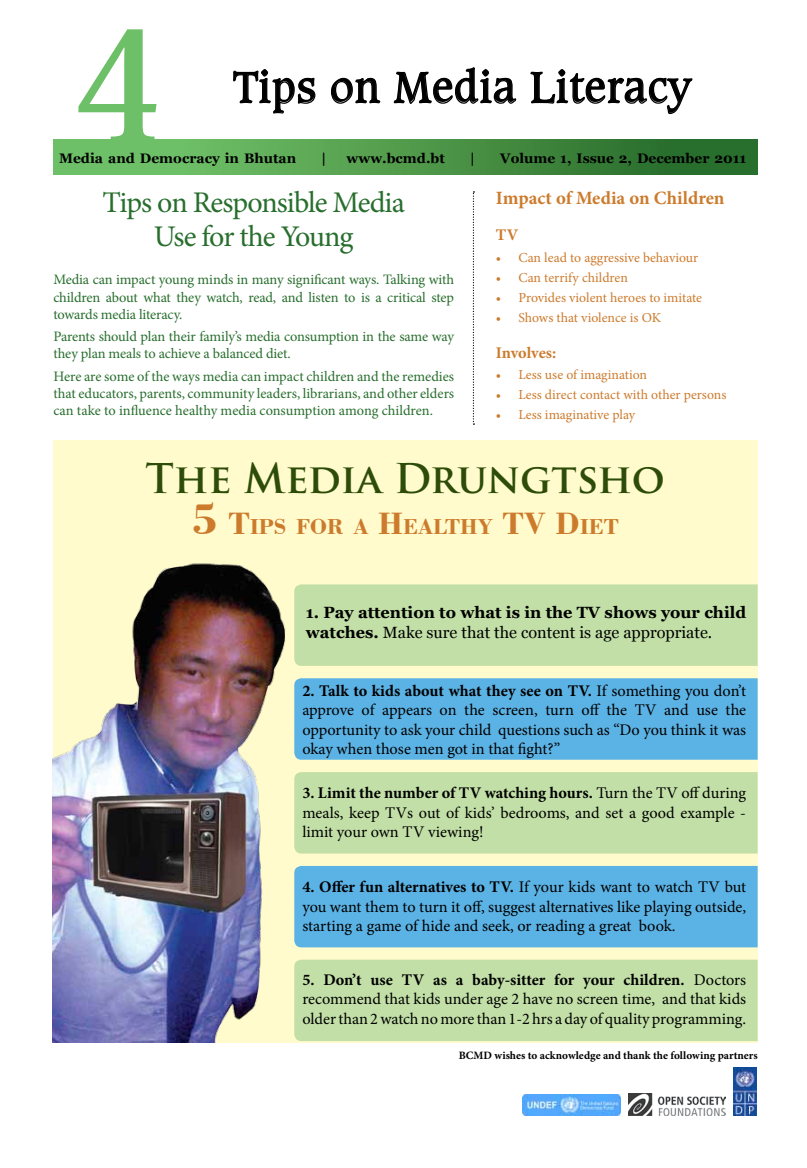
<style>
.page{position:relative;width:807px;height:1168px;background:#fff}
.page>*{position:absolute;margin:0;border:0;box-sizing:border-box;transform-origin:0 0}
.t1{font:700 153.62px "Koz Min Pro";color:#6dc067}
.t2{font:46.25px "Caxton BT";color:#000}
.t3{font:700 40px "Trajan Pro";letter-spacing:-.01em;color:#2e4c09}
.t4{font:30px/33.5px "Minion Pro";letter-spacing:-.035em;color:#286e2d;text-align:center}
.t5{font:700 22.75px "Bodoni BT";color:#cc7b2d}
.t6{font:700 18.75px "Minion Pro";color:#cc7b2d}
.t7{font:16.25px/19.5px "Minion Pro";color:#000;text-align:justify}
.t8{font:700 16.25px/19.5px "Vani";color:#000}
.t9{font:700 16.25px "Minion Pro";letter-spacing:-.005em;color:#cc7b2d}
.t10{font:14.38px/17.2px "Minion Pro";letter-spacing:-.01em;color:#286e2d;text-align:justify}
.t11{font:13.75px "Minion Pro";color:#cc7b2d}
.t12{font:700 13.75px "Georgia";color:#000}
.t13{font:700 11.25px "Minion Pro";color:#000}
.s1{font-size:45px}
.s2{font-size:32.5px}
.s3{font-weight:400}
.s4{font-weight:700}
</style>
<div class="page">
<div style="left:53px;top:440px;width:704px;height:603px;background:#fffbcc"></div>
<img style="left:53px;top:563px;width:260px;height:479px">
<div style="left:54px;top:140px;width:703px;height:35px;background:linear-gradient(to right,#7acd70,#246627)"></div>
<svg style="left:233px;top:69px;width:83px;height:45px"></svg>
<svg style="left:331px;top:77px;width:50px;height:27px"></svg>
<svg style="left:393px;top:67px;width:123px;height:37px"></svg>
<svg style="left:530px;top:69px;width:163px;height:45px"></svg>
<img style="left:522px;top:1094px;width:98px;height:22px">
<img style="left:733px;top:1068px;width:23px;height:48px">
<img style="left:628px;top:1093px;width:97px;height:23px">
<div style="left:294px;top:584px;width:463px;height:82px;background:#c1dfa6"></div>
<div style="left:294px;top:772px;width:463px;height:81px;background:#c1dfa6"></div>
<div style="left:294px;top:678px;width:463px;height:82px;background:#5bb2e4"></div>
<div style="left:294px;top:866px;width:463px;height:81px;background:#5bb2e4"></div>
<div style="left:294px;top:960px;width:463px;height:81px;background:#c1dfa6"></div>
<svg style="left:472px;top:191px;width:2px;height:234px"></svg>
<h1 class="t1" style="left:70px;top:-26px;width:98px">4</h1>
<h2 class="t2" style="left:233px;top:58px;width:459px">Tips on Media Literacy</h2>
<p class="t12" style="left:59px;top:150px;width:239px">Media and Democracy in Bhutan</p>
<p class="t12" style="left:321px;top:150px;width:7px">|</p>
<p class="t12" style="left:346px;top:150px;width:100px">www.bcmd.bt</p>
<p class="t12" style="left:470px;top:150px;width:7px">|</p>
<p class="t12" style="left:500px;top:150px;width:247px">Volume 1, Issue 2, December 2011</p>
<h3 class="t4" style="left:102px;top:186px;width:304px">Tips on Responsible Media<br>Use for the Young</h3>
<p class="t10" style="left:53px;top:271px;width:402px">Media can impact young minds in many significant ways. Talking with children about what they watch, read, and listen to is a critical step towards media literacy.</p>
<p class="t10" style="left:53px;top:328px;width:402px">Parents should plan their family’s media consumption in the same way they plan meals to achieve a balanced diet.</p>
<p class="t10" style="left:53px;top:368px;width:402px">Here are some of the ways media can impact children and the remedies that educators, parents, community leaders, librarians, and other elders can take to influence healthy media consumption among children.</p>
<p class="t6" style="left:496px;top:185px;width:230px">Impact of Media on Children</p>
<p class="t9" style="left:496px;top:223px;width:24px">TV</p>
<p class="t11" style="left:496px;top:248px;width:204px">• Can lead to aggressive behaviour</p>
<p class="t11" style="left:496px;top:268px;width:133px">• Can terrify children</p>
<p class="t11" style="left:496px;top:288px;width:208px">• Provides violent heroes to imitate</p>
<p class="t11" style="left:496px;top:308px;width:167px">• Shows that violence is OK</p>
<p class="t9" style="left:496px;top:341px;width:62px">Involves:</p>
<p class="t11" style="left:496px;top:365px;width:153px">• Less use of imagination</p>
<p class="t11" style="left:496px;top:385px;width:232px">• Less direct contact with other persons</p>
<p class="t11" style="left:496px;top:405px;width:141px">• Less imaginative play</p>
<h3 class="t3" style="left:145px;top:453px;width:521px">The Media Drungtsho</h3>
<h3 class="t5" style="left:191px;top:513px;width:428px"><span class="s1">5</span> <span class="s2">T</span>IPS FOR A <span class="s2">H</span>EALTHY <span class="s2">TV D</span>IET</h3>
<p class="t8" style="left:306px;top:603px;width:442px">1. Pay attention to what is in the TV shows your child watches. <span class="s3">Make sure that the content is age appropriate.</span></p>
<p class="t7" style="left:302px;top:681px;width:445px"><span class="s4">2. Talk to kids about what they see on TV.</span> If something you don’t approve of appears on the screen, turn off the TV and use the opportunity to ask your child questions such as “Do you think it was okay when those men got in that fight?”</p>
<p class="t7" style="left:302px;top:783px;width:445px"><span class="s4">3. Limit the number of TV watching hours.</span> Turn the TV off during meals, keep TVs out of kids’ bedrooms, and set a good example - limit your own TV viewing!</p>
<p class="t7" style="left:302px;top:877px;width:445px"><span class="s4">4. Offer fun alternatives to TV.</span> If your kids want to watch TV but you want them to turn it off, suggest alternatives like playing outside, starting a game of hide and seek, or reading a great book.</p>
<p class="t7" style="left:302px;top:970px;width:445px"><span class="s4">5. Don’t use TV as a baby-sitter for your children.</span> Doctors recommend that kids under age 2 have no screen time, and that kids older than 2 watch no more than 1-2 hrs a day of quality programming.</p>
<p class="t13" style="left:458px;top:1047px;width:300px">BCMD wishes to acknowledge and thank the following partners</p>
</div>
